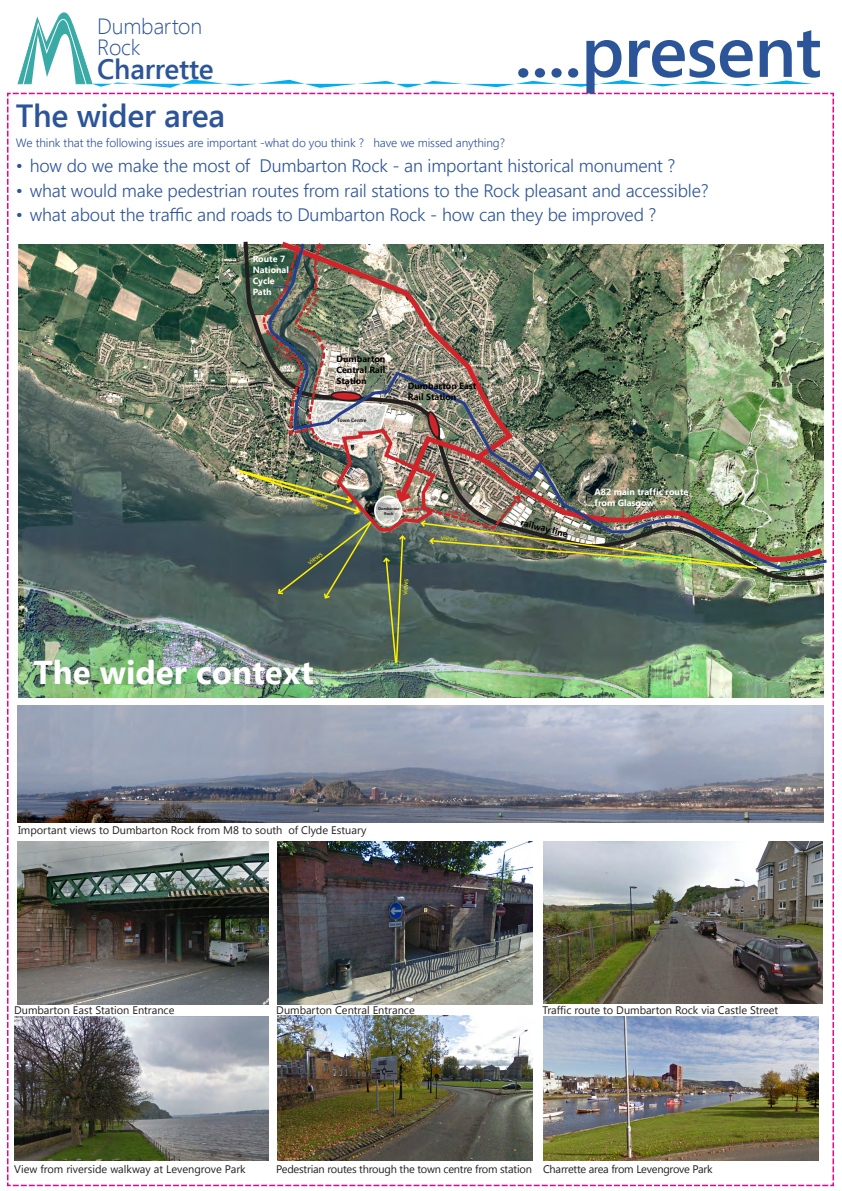
<style>
.page{position:relative;width:842px;height:1191px;background:#fff}
.page>*{position:absolute;margin:0;border:0;box-sizing:border-box;transform-origin:0 0}
.t1{font:600 72px "Segoe UI";letter-spacing:-.01em;color:#2c5499}
.t2{font:700 33px "Segoe UI";color:#fff}
.t3{font:600 32px "Segoe UI";letter-spacing:-.01em;color:#2c5499}
.t4{font:600 28px "Segoe UI";letter-spacing:-.01em;color:#2c5499}
.t5{font:300 22px "Segoe UI";letter-spacing:-.01em;color:#2c5499}
.t6{font:300 18px "Segoe UI";letter-spacing:-.01em;color:#2c5499}
.t7{font:300 12px "Segoe UI";letter-spacing:-.01em;color:#2c5499}
.t8{font:11px "Segoe UI";color:#231f20}
.t9{font:11px "Segoe UI";letter-spacing:-.02em;color:#231f20}
.t10{font:700 9px/10.8px "Segoe UI";color:#000;text-align:justify}
.t11{font:700 9px/10.8px "Segoe UI";color:#fff}
.t12{font:7px "Segoe UI";color:#fff101}
.t13{font:700 5px "Segoe UI";color:#d1232a}
.t14{font:700 5px "Segoe UI";color:#231f20}
.t15{font:700 4px "Segoe UI";color:#231f20}
</style>
<div class="page">
<img style="left:7px;top:12px;width:827px;height:1174px">
<p class="t5" style="left:97px;top:11px;width:106px">Dumbarton</p>
<p class="t5" style="left:97px;top:32px;width:45px">Rock</p>
<p class="t4" style="left:97px;top:49px;width:118px">Charrette</p>
<p class="t1" style="left:515px;top:1px;width:309px">....present</p>
<p class="t3" style="left:16px;top:93px;width:211px">The wider area</p>
<p class="t7" style="left:16px;top:133px;width:490px">We think that the following issues are important -what do you think ? have we missed anything?</p>
<p class="t6" style="left:16px;top:152px;width:661px">• how do we make the most of Dumbarton Rock - an important historical monument ?</p>
<p class="t6" style="left:16px;top:177px;width:694px">• what would make pedestrian routes from rail stations to the Rock pleasant and accessible?</p>
<p class="t6" style="left:16px;top:201px;width:642px">• what about the traffic and roads to Dumbarton Rock - how can they be improved ?</p>
<p class="t11" style="left:253px;top:253px;width:38px">Route 7<br>National<br>Cycle</p>
<p class="t11" style="left:253px;top:286px;width:21px">Path</p>
<p class="t13" style="left:277px;top:343px;width:24px;rotate:41deg">core path</p>
<p class="t13" style="left:303px;top:313px;width:24px;rotate:-55deg">core path</p>
<p class="t10" style="left:336px;top:353px;width:50px">Dumbarton Central Rail Station</p>
<p class="t14" style="left:337px;top:417px;width:31px">Town Centre</p>
<p class="t10" style="left:408px;top:380px;width:70px">Dumbarton East<br>Rail Station</p>
<p class="t12" style="left:314px;top:496px;width:18px;rotate:19deg">views</p>
<p class="t12" style="left:305px;top:559px;width:18px;rotate:-36deg">views</p>
<p class="t2" style="left:34px;top:649px;width:281px">The wider context</p>
<p class="t15" style="left:378px;top:505px;width:23px">Dumbarton</p>
<p class="t15" style="left:384px;top:510px;width:11px">Rock</p>
<p class="t12" style="left:400px;top:595px;width:18px;rotate:-86deg">views</p>
<p class="t13" style="left:449px;top:507px;width:24px;rotate:14deg">core path</p>
<p class="t12" style="left:441px;top:533px;width:18px;rotate:4deg">views</p>
<p class="t10" style="left:522px;top:516px;width:50px;rotate:14deg">railway line</p>
<p class="t11" style="left:595px;top:486px;width:95px">A82 main traffic route from Glasgow</p>
<p class="t8" style="left:18px;top:822px;width:350px">Important views to Dumbarton Rock from M8 to south of Clyde Estuary</p>
<p class="t8" style="left:14px;top:1002px;width:162px">Dumbarton East Station Entrance</p>
<p class="t8" style="left:276px;top:1002px;width:140px">Dumbarton Central Entrance</p>
<p class="t8" style="left:543px;top:1002px;width:237px">Traffic route to Dumbarton Rock via Castle Street</p>
<p class="t8" style="left:14px;top:1162px;width:233px">View from riverside walkway at Levengrove Park</p>
<p class="t9" style="left:276px;top:1162px;width:257px">Pedestrian routes through the town centre from station</p>
<p class="t9" style="left:543px;top:1162px;width:171px">Charrette area from Levengrove Park</p>
</div>
